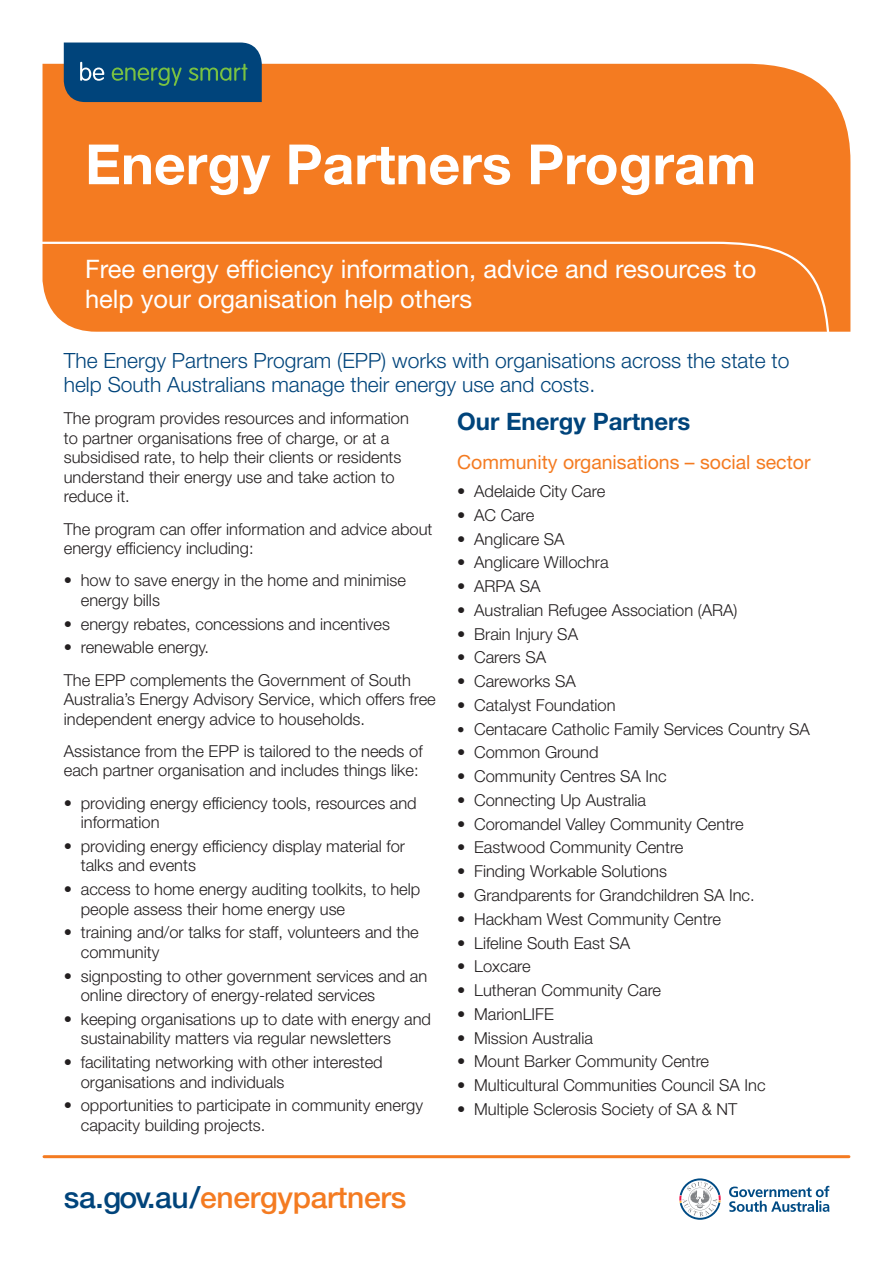
<style>
.page{position:relative;width:893px;height:1263px;background:#fff}
.page>*{position:absolute;margin:0;border:0;box-sizing:border-box;transform-origin:0 0}
.FS_-_Title_main_head{font:700 55.5px "Helvetica Neue LT Std";color:#fff}
.t1{font:500 30px "Helvetica Neue LT Std";letter-spacing:-.01em;color:#f47b21}
.FS_-_Title_subheadin{font:25.5px/30.6px "Helvetica Neue LT Std";color:#fff}
.FS_-_Subheading_1{font:700 24px "Helvetica Neue LT Std";color:#00447b}
.FS_-_Introduction{font:300 21px/24px "Helvetica Neue LT Std";color:#00447b}
.FS_-_Subheading_2{font:19.5px "Helvetica Neue LT Std";color:#f47b21}
.FS_-_Body_copy{font:300 16.5px/19.5px "Helvetica Neue LT Std";color:#231f20}
.s1{color:#00447b}
.s2{font-size:15px}
</style>
<div class="page">
<div style="left:43px;top:64px;width:807px;height:268px;background:#f47b21"></div>
<div style="left:42px;top:241px;width:790px;height:91px;background:#f47b21"></div>
<svg style="left:64px;top:43px;width:198px;height:59px"></svg>
<hr style="left:44px;top:1155px;width:805px;height:3px;background:#f47b21">
<svg style="left:729px;top:1186px;width:100px;height:26px"></svg>
<svg style="left:679px;top:1178px;width:42px;height:42px"></svg>
<p class="FS_-_Title_main_head" style="left:85px;top:130px;width:673px">Energy Partners Program</p>
<p class="FS_-_Title_subheadin" style="left:85px;top:253px;width:673px">Free energy efficiency information, advice and resources to help your organisation help others</p>
<p class="FS_-_Introduction" style="left:64px;top:348px;width:727px">The Energy Partners Program (EPP) works with organisations across the state to help South Australians manage their energy use and costs.</p>
<p class="FS_-_Body_copy" style="left:64px;top:408px;width:347px">The program provides resources and information to partner organisations free of charge, or at a subsidised rate, to help their clients or residents understand their energy use and take action to reduce it.</p>
<p class="FS_-_Body_copy" style="left:64px;top:519px;width:370px">The program can offer information and advice about energy efficiency including:</p>
<p class="FS_-_Body_copy" style="left:81px;top:570px;width:327px;text-indent:-17px">• how to save energy in the home and minimise energy bills</p>
<p class="FS_-_Body_copy" style="left:64px;top:614px;width:328px">• energy rebates, concessions and incentives</p>
<p class="FS_-_Body_copy" style="left:64px;top:637px;width:147px">• renewable energy.</p>
<p class="FS_-_Body_copy" style="left:64px;top:670px;width:373px">The EPP complements the Government of South<br>Australia’s Energy Advisory Service, which offers free independent energy advice to households.</p>
<p class="FS_-_Body_copy" style="left:64px;top:741px;width:360px">Assistance from the EPP is tailored to the needs of each partner organisation and includes things like:</p>
<p class="FS_-_Body_copy" style="left:81px;top:793px;width:337px;text-indent:-17px">• providing energy efficiency tools, resources and information</p>
<p class="FS_-_Body_copy" style="left:81px;top:836px;width:326px;text-indent:-17px">• providing energy efficiency display material for talks and events</p>
<p class="FS_-_Body_copy" style="left:81px;top:879px;width:341px;text-indent:-17px">• access to home energy auditing toolkits, to help people assess their home energy use</p>
<p class="FS_-_Body_copy" style="left:81px;top:922px;width:339px;text-indent:-17px">• training and/or talks for staff, volunteers and the community</p>
<p class="FS_-_Body_copy" style="left:81px;top:966px;width:348px;text-indent:-17px">• signposting to other government services and an online directory of energy-related services</p>
<p class="FS_-_Body_copy" style="left:81px;top:1009px;width:352px;text-indent:-17px">• keeping organisations up to date with energy and sustainability matters via regular newsletters</p>
<p class="FS_-_Body_copy" style="left:81px;top:1052px;width:303px;text-indent:-17px">• facilitating networking with other interested organisations and individuals</p>
<p class="FS_-_Body_copy" style="left:81px;top:1095px;width:344px;text-indent:-17px">• opportunities to participate in community energy capacity building projects.</p>
<h2 class="t1" style="left:64px;top:1179px;width:344px"><span class="s1">sa.gov.au/</span>energypartners</h2>
<p class="FS_-_Subheading_1" style="left:457px;top:406px;width:235px">Our Energy Partners</p>
<p class="FS_-_Subheading_2" style="left:457px;top:451px;width:355px">Community organisations – social sector</p>
<p class="FS_-_Body_copy" style="left:457px;top:481px;width:150px">• Adelaide City Care</p>
<p class="FS_-_Body_copy" style="left:457px;top:505px;width:79px">• AC Care</p>
<p class="FS_-_Body_copy" style="left:457px;top:529px;width:109px">• Anglicare SA</p>
<p class="FS_-_Body_copy" style="left:457px;top:552px;width:153px">• Anglicare Willochra</p>
<p class="FS_-_Body_copy" style="left:457px;top:576px;width:85px">• ARPA SA</p>
<p class="FS_-_Body_copy" style="left:457px;top:600px;width:282px">• Australian Refugee Association (ARA)</p>
<p class="FS_-_Body_copy" style="left:457px;top:624px;width:122px">• Brain Injury SA</p>
<p class="FS_-_Body_copy" style="left:457px;top:647px;width:91px">• Carers SA</p>
<p class="FS_-_Body_copy" style="left:457px;top:671px;width:120px">• Careworks SA</p>
<p class="FS_-_Body_copy" style="left:457px;top:695px;width:160px">• Catalyst Foundation</p>
<p class="FS_-_Body_copy" style="left:457px;top:719px;width:354px"><span class="s2">•</span> Centacare Catholic Family Services Country SA</p>
<p class="FS_-_Body_copy" style="left:457px;top:742px;width:143px">• Common Ground</p>
<p class="FS_-_Body_copy" style="left:457px;top:766px;width:211px">• Community Centres SA Inc</p>
<p class="FS_-_Body_copy" style="left:457px;top:790px;width:191px">• Connecting Up Australia</p>
<p class="FS_-_Body_copy" style="left:457px;top:814px;width:288px">• Coromandel Valley Community Centre</p>
<p class="FS_-_Body_copy" style="left:457px;top:837px;width:228px">• Eastwood Community Centre</p>
<p class="FS_-_Body_copy" style="left:457px;top:861px;width:211px">• Finding Workable Solutions</p>
<p class="FS_-_Body_copy" style="left:457px;top:885px;width:299px">• Grandparents for Grandchildren SA Inc.</p>
<p class="FS_-_Body_copy" style="left:457px;top:909px;width:265px">• Hackham West Community Centre</p>
<p class="FS_-_Body_copy" style="left:457px;top:932px;width:175px">• Lifeline South East SA</p>
<p class="FS_-_Body_copy" style="left:457px;top:956px;width:75px">• Loxcare</p>
<p class="FS_-_Body_copy" style="left:457px;top:980px;width:206px">• Lutheran Community Care</p>
<p class="FS_-_Body_copy" style="left:457px;top:1004px;width:98px">• MarionLIFE</p>
<p class="FS_-_Body_copy" style="left:457px;top:1027px;width:137px">• Mission Australia</p>
<p class="FS_-_Body_copy" style="left:457px;top:1051px;width:254px">• Mount Barker Community Centre</p>
<p class="FS_-_Body_copy" style="left:457px;top:1075px;width:310px">• Multicultural Communities Council SA Inc</p>
<p class="FS_-_Body_copy" style="left:457px;top:1099px;width:282px">• Multiple Sclerosis Society of SA &amp; NT</p>
</div>
